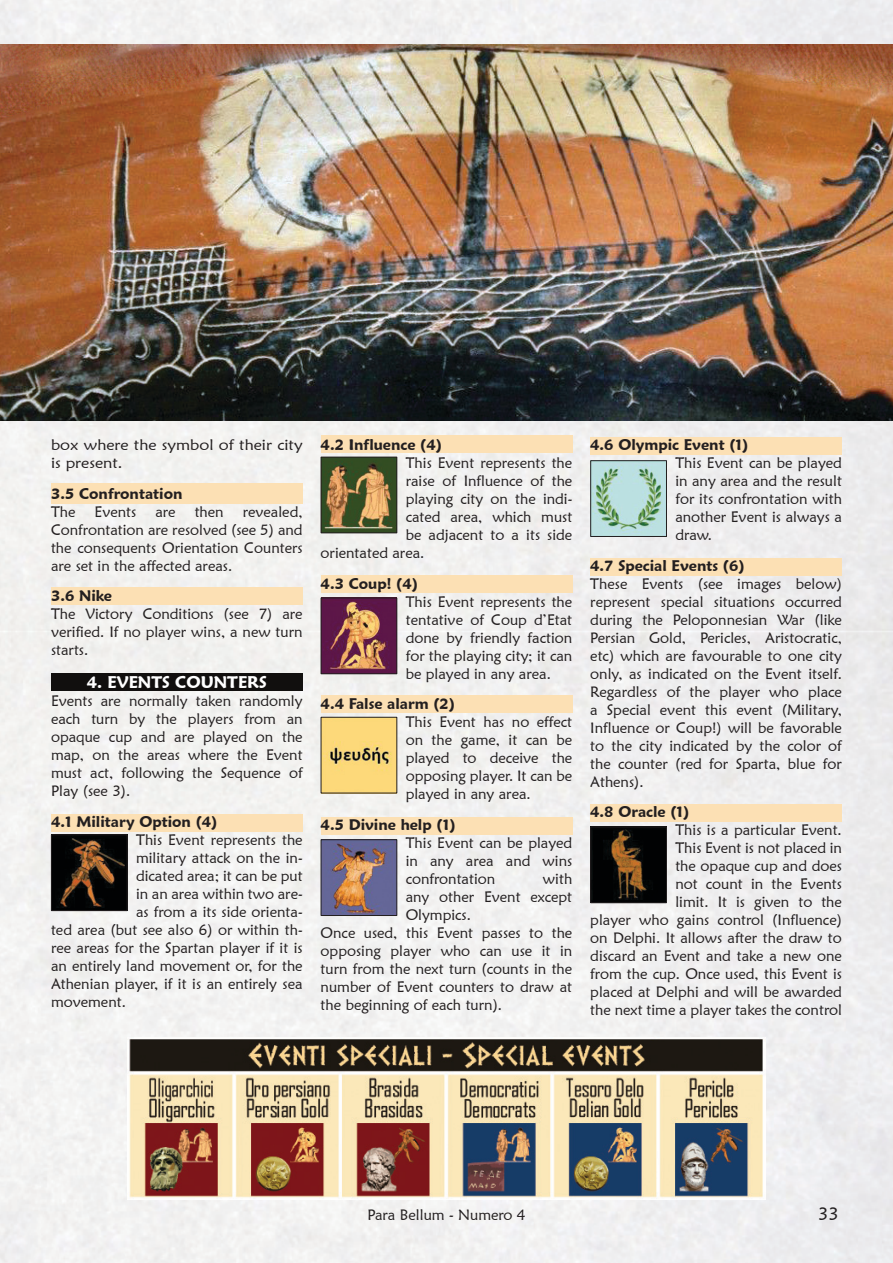
<style>
.page{position:relative;width:893px;height:1263px;background:#f1f0f0}
.page>*{position:absolute;margin:0;border:0;box-sizing:border-box;transform-origin:0 0}
.Numero_pagina{font:18px "Maiandra GD";color:#231f20}
.Gioco_-_Titolo1{font:600 16.5px "Maiandra GD";color:#fff}
.Gioco{font:15px/18px "Maiandra GD";color:#231f20;text-align:justify}
.Gioco_-_Titolo2{font:600 15px "Maiandra GD";color:#231f20}
.Gioco-2{font:15px/18px "Maiandra GD";color:#231f20;scale:1.1 1}
.Piede_pagina{font:15px "Maiandra GD";color:#231f20}
.Gioco-3{font:600 15px "Maiandra GD";color:#231f20}
</style>
<div class="page">
<div style="left:51px;top:673px;width:252px;height:18px;background:#110f0e"></div>
<div style="left:51px;top:483px;width:252px;height:20px;background:#fce0b4"></div>
<div style="left:51px;top:588px;width:252px;height:17px;background:#fce0b4"></div>
<div style="left:51px;top:814px;width:252px;height:17px;background:#fce0b4"></div>
<div style="left:321px;top:696px;width:251px;height:17px;background:#fce0b4"></div>
<div style="left:321px;top:436px;width:251px;height:17px;background:#fce0b4"></div>
<div style="left:590px;top:558px;width:252px;height:17px;background:#fce0b4"></div>
<div style="left:590px;top:804px;width:252px;height:17px;background:#fce0b4"></div>
<div style="left:321px;top:817px;width:251px;height:17px;background:#fce0b4"></div>
<div style="left:590px;top:437px;width:252px;height:17px;background:#fce0b4"></div>
<div style="left:321px;top:575px;width:251px;height:17px;background:#fce0b4"></div>
<img style="left:0;top:45px;width:893px;height:375px">
<img style="left:53px;top:836px;width:73px;height:73px">
<div style="left:51px;top:834px;width:77px;height:77px;border:1px solid #231f20"></div>
<img style="left:323px;top:841px;width:72px;height:73px">
<div style="left:321px;top:839px;width:76px;height:77px;border:1px solid #231f20"></div>
<img style="left:323px;top:459px;width:72px;height:72px">
<div style="left:321px;top:457px;width:76px;height:76px;border:1px solid #231f20"></div>
<img style="left:323px;top:600px;width:72px;height:72px">
<div style="left:321px;top:598px;width:76px;height:76px;border:1px solid #231f20"></div>
<img style="left:323px;top:719px;width:72px;height:72px">
<img style="left:592px;top:462px;width:73px;height:73px">
<div style="left:590px;top:460px;width:77px;height:77px;border:1px solid #231f20"></div>
<img style="left:592px;top:828px;width:73px;height:73px">
<div style="left:590px;top:826px;width:77px;height:77px;border:1px solid #231f20"></div>
<img style="left:128px;top:1037px;width:637px;height:162px">
<p class="Gioco-2" style="left:51px;top:435px;width:230px">box where the symbol of their city is present.</p>
<p class="Gioco_-_Titolo2" style="left:51px;top:484px;width:133px">3.5 Confrontation</p>
<p class="Gioco" style="left:51px;top:502px;width:26px">The</p>
<p class="Gioco" style="left:95px;top:502px;width:43px">Events</p>
<p class="Gioco" style="left:155px;top:502px;width:22px">are</p>
<p class="Gioco" style="left:195px;top:502px;width:31px">then</p>
<p class="Gioco" style="left:51px;top:502px;width:253px;text-indent:192px">revealed, Confrontation are resolved (see 5) and the consequents Orientation Counters are set in the affected areas.</p>
<p class="Gioco_-_Titolo2" style="left:51px;top:587px;width:62px">3.6 Nike</p>
<p class="Gioco" style="left:51px;top:605px;width:253px">The Victory Conditions (see 7) are verified. If no player wins, a new turn starts.</p>
<p class="Gioco_-_Titolo1" style="left:87px;top:672px;width:182px">4. EVENTS COUNTERS</p>
<p class="Gioco" style="left:51px;top:691px;width:253px">Events are normally taken randomly each turn by the players from an opaque cup and are played on the map, on the areas where the Event must act, following the Sequence of Play (see 3).</p>
<p class="Gioco_-_Titolo2" style="left:51px;top:812px;width:168px">4.1 Military Option (4)</p>
<p class="Gioco" style="left:136px;top:830px;width:168px">This Event represents the</p>
<p class="Gioco" style="left:136px;top:848px;width:168px">military attack on the in-</p>
<p class="Gioco" style="left:136px;top:866px;width:168px">dicated area; it can be put</p>
<p class="Gioco" style="left:136px;top:884px;width:168px">in an area within two are-</p>
<p class="Gioco" style="left:136px;top:902px;width:168px">as from a its side orienta-</p>
<p class="Gioco" style="left:51px;top:920px;width:253px">ted area (but see also 6) or within th-</p>
<p class="Gioco" style="left:51px;top:938px;width:253px">ree areas for the Spartan player if it is</p>
<p class="Gioco" style="left:51px;top:956px;width:253px">an entirely land movement or, for the</p>
<p class="Gioco" style="left:51px;top:974px;width:253px">Athenian player, if it is an entirely sea</p>
<p class="Gioco" style="left:51px;top:992px;width:77px">movement.</p>
<p class="Gioco_-_Titolo2" style="left:321px;top:435px;width:123px">4.2 Influence (4)</p>
<p class="Gioco" style="left:406px;top:453px;width:168px">This Event represents the</p>
<p class="Gioco" style="left:406px;top:471px;width:168px">raise of Influence of the</p>
<p class="Gioco" style="left:406px;top:489px;width:168px">playing city on the indi-</p>
<p class="Gioco" style="left:406px;top:507px;width:168px">cated area, which must</p>
<p class="Gioco" style="left:406px;top:525px;width:168px">be adjacent to a its side</p>
<p class="Gioco" style="left:321px;top:543px;width:105px">orientated area.</p>
<p class="Gioco_-_Titolo2" style="left:321px;top:574px;width:99px">4.3 Coup! (4)</p>
<p class="Gioco" style="left:406px;top:592px;width:168px">This Event represents the tentative of Coup d’Etat done by friendly faction for the playing city; it can be played in any area.</p>
<p class="Gioco_-_Titolo2" style="left:321px;top:695px;width:136px">4.4 False alarm (2)</p>
<p class="Gioco" style="left:406px;top:713px;width:168px">This Event has no effect on the game, it can be played to deceive the opposing player. It can be played in any area.</p>
<p class="Gioco_-_Titolo2" style="left:321px;top:816px;width:136px">4.5 Divine help (1)</p>
<p class="Gioco" style="left:406px;top:834px;width:168px">This Event can be played in any area and wins confrontation</p>
<p class="Gioco" style="left:406px;top:870px;width:168px;text-indent:137px">with any other Event except Olympics.</p>
<p class="Gioco" style="left:321px;top:924px;width:253px">Once used, this Event passes to the opposing player who can use it in turn from the next turn (counts in the number of Event counters to draw at the beginning of each turn).</p>
<p class="Gioco-3" style="left:590px;top:435px;width:160px">4.6 Olympic Event (1)</p>
<p class="Gioco" style="left:675px;top:453px;width:168px">This Event can be played in any area and the result for its confrontation with another Event is always a draw.</p>
<p class="Gioco_-_Titolo2" style="left:590px;top:556px;width:156px">4.7 Special Events (6)</p>
<p class="Gioco" style="left:590px;top:574px;width:253px">These Events (see images below) represent special situations occurred during the Peloponnesian War (like Persian Gold, Pericles, Aristocratic, etc) which are favourable to one city only, as indicated on the Event itself.<br>Regardless of the player who place a Special event this event (Military, Influence or Coup!) will be favorable to the city indicated by the color of the counter (red for Sparta, blue for Athens).</p>
<p class="Gioco_-_Titolo2" style="left:590px;top:803px;width:101px">4.8 Oracle (1)</p>
<p class="Gioco" style="left:590px;top:821px;width:253px;text-align:right">This is a particular Event.<br>This Event is not placed in<br>the opaque cup and does<br>not count in the Events<br>limit. It is given to the<br>player who gains control (Influence) on Delphi. It allows after the draw to discard an Event and take a new one from the cup. Once used, this Event is placed at Delphi and will be awarded the next time a player takes the control</p>
<p class="Piede_pagina" style="left:367px;top:1206px;width:160px">Para Bellum - Numero 4</p>
<p class="Numero_pagina" style="left:818px;top:1203px;width:22px">33</p>
</div>
